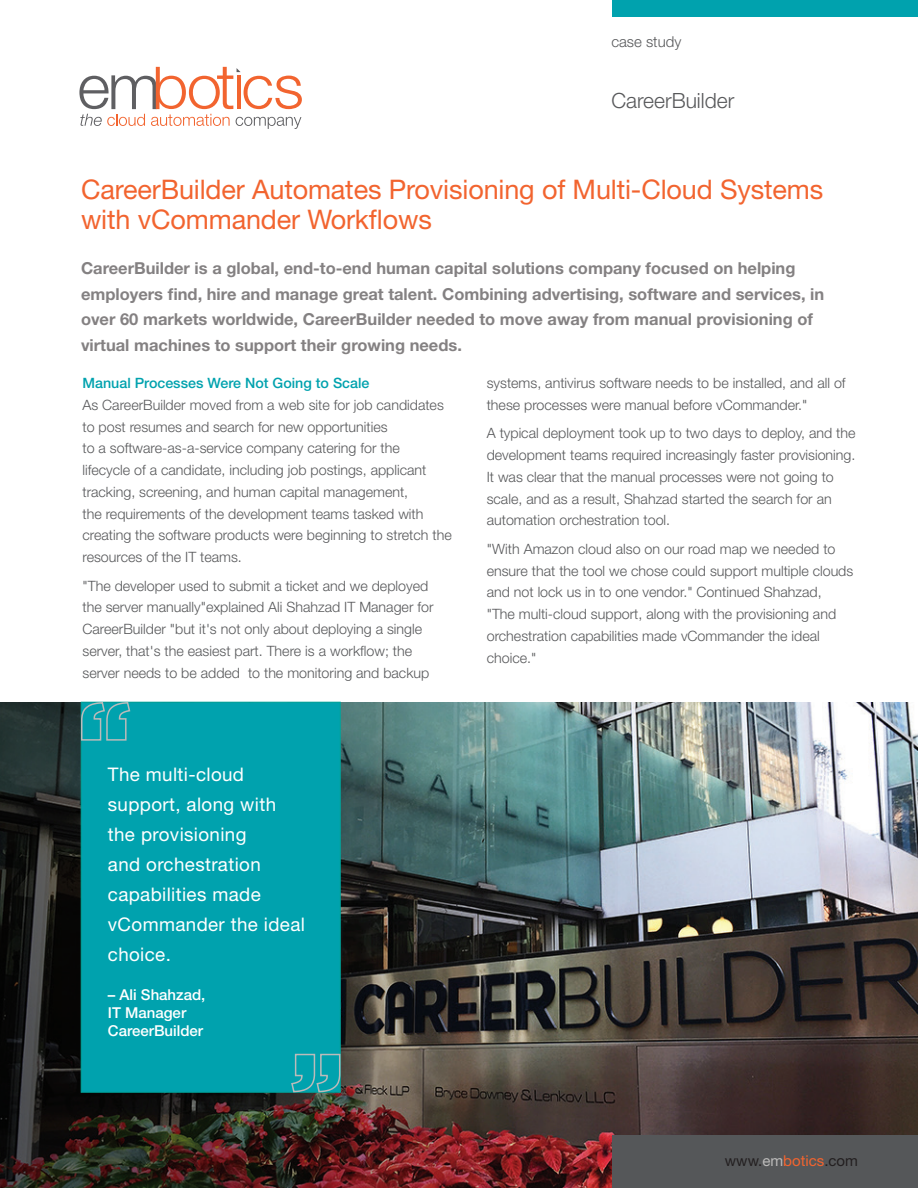
<style>
.page{position:relative;width:918px;height:1188px;background:#fff}
.page>*{position:absolute;margin:0;border:0;box-sizing:border-box;transform-origin:0 0}
.t1{font:27px/30px "Helvetica Neue LT Std";letter-spacing:-.005em;color:#f2642f}
.t2{font:300 21px "Helvetica Neue LT Std";color:#57585a}
.t3{font:18.75px/30px "Helvetica Neue LT Std";letter-spacing:.02em;color:#fff}
.t4{font:700 16.5px/25.5px "Helvetica Neue LT Std";color:#848182}
.t5{font:500 15px/18px "Helvetica Neue LT Std";color:#fff}
.t6{font:15px "Helvetica Neue LT Std";color:#231f20}
.t7{font:300 15px "Helvetica Neue LT Std";color:#57585a}
.t8{font:300 14.25px/21.8px "Helvetica Neue LT Std";color:#57585a}
.t9{font:500 14.25px "Helvetica Neue LT Std";color:#00a2ae}
.s1{color:#bcbbba}
.s2{color:#f2642f}
</style>
<div class="page">
<img style="left:618px;top:702px;width:300px;height:433px">
<img style="left:0;top:702px;width:618px;height:486px">
<div style="left:612px;top:0;width:306px;height:16px;background:#00a2ae"></div>
<div style="left:612px;top:1135px;width:306px;height:53px;background:#555759"></div>
<div style="left:81px;top:702px;width:259px;height:390px;background:#00a2ae;border:1px solid #00a49a"></div>
<svg style="left:80px;top:701px;width:51px;height:40px"></svg>
<svg style="left:290px;top:1053px;width:51px;height:40px"></svg>
<svg style="left:79px;top:67px;width:223px;height:62px"></svg>
<p class="t7" style="left:611px;top:33px;width:72px">case study</p>
<h2 class="t2" style="left:611px;top:88px;width:124px">CareerBuilder</h2>
<h1 class="t1" style="left:81px;top:174px;width:744px">CareerBuilder Automates Provisioning of Multi-Cloud Systems with vCommander Workflows</h1>
<p class="t4" style="left:81px;top:255px;width:745px">CareerBuilder is a global, end-to-end human capital solutions company focused on helping employers find, hire and manage great talent. Combining advertising, software and services, in over 60 markets worldwide, CareerBuilder needed to move away from manual provisioning of virtual machines to support their growing needs.</p>
<p class="t9" style="left:82px;top:375px;width:288px">Manual Processes Were Not Going to Scale</p>
<p class="t8" style="left:82px;top:394px;width:371px">As CareerBuilder moved from a web site for job candidates to post resumes and search for new opportunities<br>to a software-as-a-service company catering for the<br>lifecycle of a candidate, including job postings, applicant tracking, screening, and human capital management,<br>the requirements of the development teams tasked with creating the software products were beginning to stretch the resources of the IT teams.</p>
<p class="t8" style="left:82px;top:574px;width:353px">"The developer used to submit a ticket and we deployed the server manually"explained Ali Shahzad IT Manager for CareerBuilder "but it's not only about deploying a single server, that's the easiest part. There is a workflow; the server needs to be added to the monitoring and backup</p>
<h3 class="t3" style="left:108px;top:759px;width:199px">The multi-cloud support, along with the provisioning<br>and orchestration capabilities made vCommander the ideal choice.</h3>
<p class="t5" style="left:108px;top:985px;width:99px">– Ali Shahzad,<br>IT Manager<br>CareerBuilder</p>
<p class="t8" style="left:487px;top:372px;width:360px">systems, antivirus software needs to be installed, and all of these processes were manual before vCommander."</p>
<p class="t8" style="left:487px;top:422px;width:370px">A typical deployment took up to two days to deploy, and the development teams required increasingly faster provisioning.<br>It was clear that the manual processes were not going to scale, and as a result, Shahzad started the search for an automation orchestration tool.</p>
<p class="t8" style="left:487px;top:538px;width:368px">"With Amazon cloud also on our road map we needed to ensure that the tool we chose could support multiple clouds and not lock us in to one vendor." Continued Shahzad, "The multi-cloud support, along with the provisioning and orchestration capabilities made vCommander the ideal choice."</p>
<p class="t6" style="left:725px;top:1152px;width:135px">www.<span class="s1">em</span><span class="s2">botics</span>.com</p>
</div>
